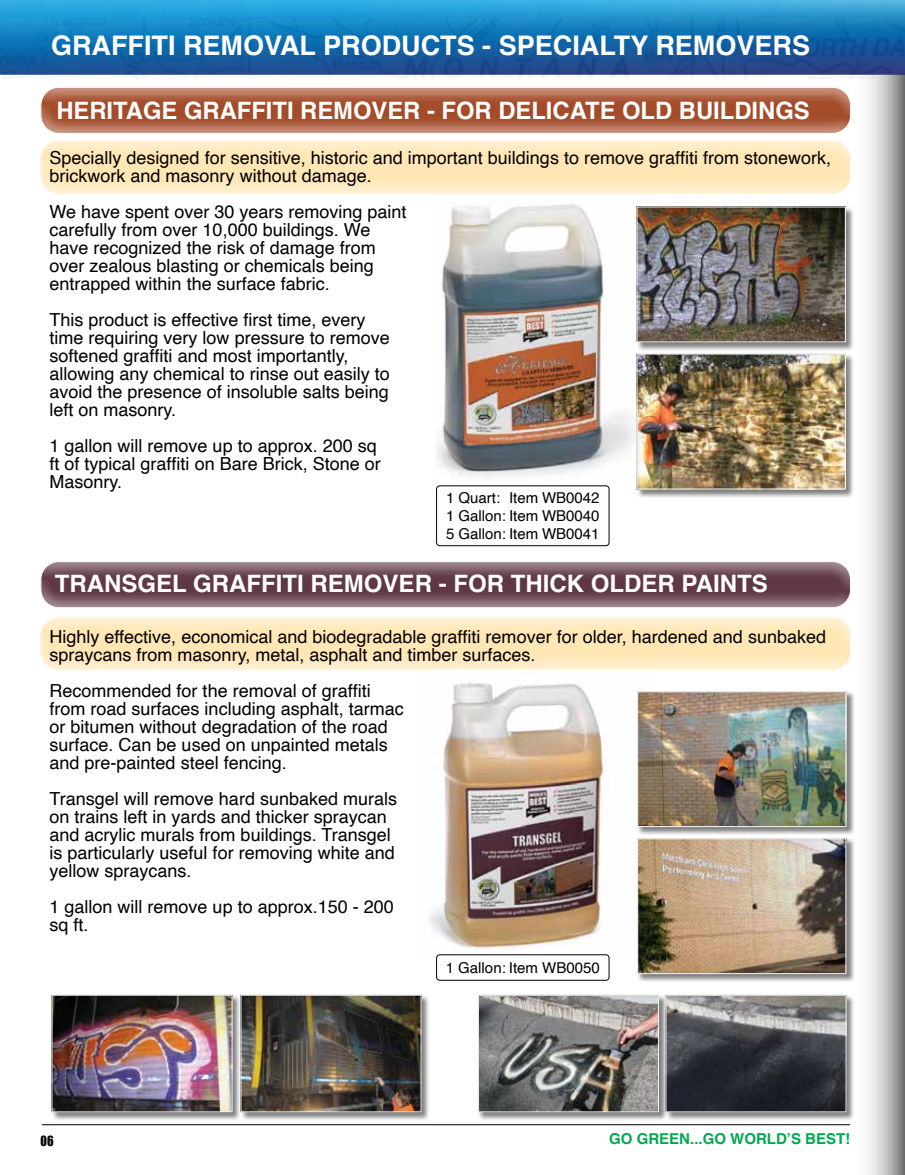
<style>
.page{position:relative;width:905px;height:1175px;background:#fff}
.page>*{position:absolute;margin:0;border:0;box-sizing:border-box;transform-origin:0 0}
.t1{font:700 27px "Helvetica";color:#fff}
.t2{font:700 24px "Helvetica";color:#fff}
.t3{font:18px/18px "Helvetica";color:#000}
.t4{font:15px/18px "Helvetica";color:#000}
.t5{font:700 15px "Helvetica";color:#00a94f}
.t6{font:12.9px "Impact";color:#000;scale:.94 1}
</style>
<div class="page">
<img style="left:430px;top:683px;width:179px;height:273px">
<div style="left:39px;top:86px;width:813px;height:50px;background:#000;opacity:.23"></div>
<svg style="left:850px;top:78px;width:54px;height:1096px"></svg>
<div style="left:38px;top:140px;width:813px;height:57px;background:#000;opacity:.23"></div>
<div style="left:39px;top:561px;width:813px;height:49px;background:#000;opacity:.23"></div>
<div style="left:38px;top:616px;width:813px;height:57px;background:#000;opacity:.23"></div>
<svg style="left:0;top:0;width:904px;height:19px;background:#2ca2d9"></svg>
<img style="left:437px;top:204px;width:198px;height:273px">
<img style="left:0;top:19px;width:904px;height:59px">
<hr style="left:42px;top:1124px;width:808px;height:1px;background:#000">
<div style="left:636px;top:690px;width:219px;height:146px;background:#000;opacity:.5"></div>
<div style="left:635px;top:690px;width:212px;height:138px;background:#000;opacity:.25"></div>
<div style="left:636px;top:837px;width:219px;height:146px;background:#000;opacity:.5"></div>
<div style="left:635px;top:837px;width:212px;height:138px;background:#000;opacity:.25"></div>
<div style="left:636px;top:206px;width:218px;height:145px;background:#000;opacity:.5"></div>
<div style="left:635px;top:206px;width:211px;height:138px;background:#000;opacity:.25"></div>
<div style="left:636px;top:353px;width:218px;height:145px;background:#000;opacity:.5"></div>
<div style="left:635px;top:353px;width:211px;height:138px;background:#000;opacity:.25"></div>
<div style="left:51px;top:994px;width:191px;height:127px;background:#000;opacity:.5"></div>
<div style="left:51px;top:993px;width:182px;height:120px;background:#000;opacity:.25"></div>
<div style="left:240px;top:994px;width:190px;height:127px;background:#000;opacity:.5"></div>
<div style="left:240px;top:993px;width:182px;height:120px;background:#000;opacity:.25"></div>
<div style="left:477px;top:994px;width:191px;height:127px;background:#000;opacity:.5"></div>
<div style="left:477px;top:993px;width:182px;height:120px;background:#000;opacity:.25"></div>
<div style="left:665px;top:994px;width:190px;height:127px;background:#000;opacity:.5"></div>
<div style="left:665px;top:993px;width:181px;height:120px;background:#000;opacity:.25"></div>
<div style="left:436px;top:485px;width:173px;height:61px;border:1px solid #000;border-radius:3px"></div>
<div style="left:436px;top:954px;width:173px;height:26px;border:1px solid #000;border-radius:3px"></div>
<h1 class="t1" style="left:51px;top:24px;width:760px">GRAFFITI REMOVAL PRODUCTS - SPECIALTY REMOVERS</h1>
<h2 class="t2" style="left:56px;top:91px;width:754px">HERITAGE GRAFFITI REMOVER - FOR DELICATE OLD BUILDINGS</h2>
<p class="t3" style="left:49px;top:149px;width:783px">Specially designed for sensitive, historic and important buildings to remove graffiti from stonework, brickwork and masonry without damage.</p>
<p class="t3" style="left:49px;top:203px;width:358px">We have spent over 30 years removing paint carefully from over 10,000 buildings. We have recognized the risk of damage from over zealous blasting or chemicals being entrapped within the surface fabric.</p>
<p class="t3" style="left:49px;top:311px;width:342px">This product is effective first time, every time requiring very low pressure to remove softened graffiti and most importantly, allowing any chemical to rinse out easily to avoid the presence of insoluble salts being left on masonry.</p>
<p class="t3" style="left:49px;top:437px;width:333px">1 gallon will remove up to approx. 200 sq ft of typical graffiti on Bare Brick, Stone or<br>Masonry.</p>
<p class="t4" style="left:446px;top:489px;width:155px">1 Quart:<br>1 Gallon: Item WB0040<br>5 Gallon: Item WB0041</p>
<p class="t4" style="left:509px;top:489px;width:92px">Item WB0042</p>
<h2 class="t2" style="left:55px;top:564px;width:714px">TRANSGEL GRAFFITI REMOVER - FOR THICK OLDER PAINTS</h2>
<p class="t3" style="left:49px;top:628px;width:778px">Highly effective, economical and biodegradable graffiti remover for older, hardened and sunbaked spraycans from masonry, metal, asphalt and timber surfaces.</p>
<p class="t3" style="left:49px;top:682px;width:356px">Recommended for the removal of graffiti from road surfaces including asphalt, tarmac or bitumen without degradation of the road surface. Can be used on unpainted metals and pre-painted steel fencing.</p>
<p class="t3" style="left:49px;top:790px;width:349px">Transgel will remove hard sunbaked murals on trains left in yards and thicker spraycan and acrylic murals from buildings. Transgel is particularly useful for removing white and yellow spraycans.</p>
<p class="t3" style="left:49px;top:898px;width:346px">1 gallon will remove up to approx.150 - 200 sq ft.</p>
<p class="t6" style="left:40px;top:1130px;width:15px">06</p>
<p class="t4" style="left:446px;top:959px;width:155px">1 Gallon: Item WB0050</p>
<p class="t5" style="left:609px;top:1126px;width:242px">GO GREEN...GO WORLD’S BEST!</p>
</div>
